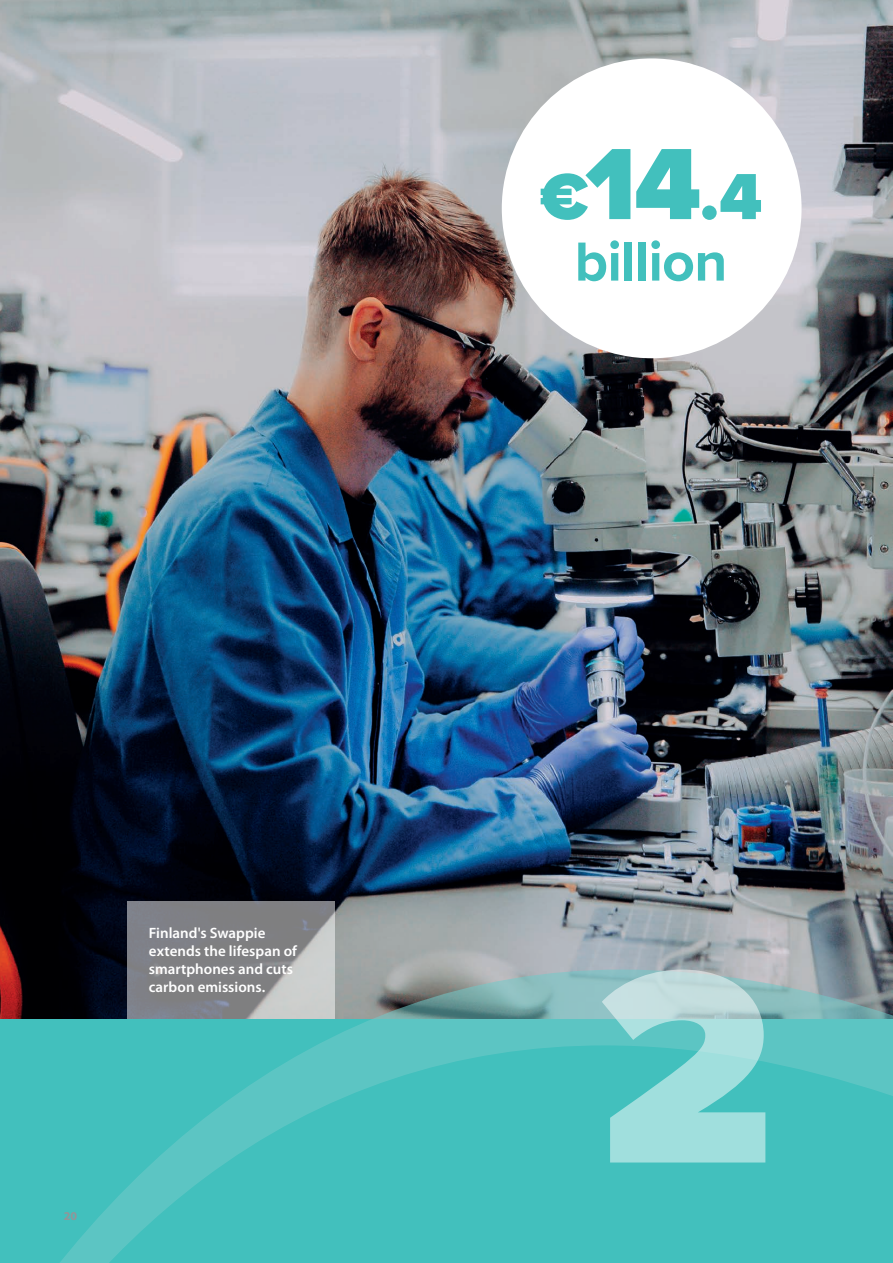
<style>
.page{position:relative;width:893px;height:1263px;background:#fff}
.page>*{position:absolute;margin:0;border:0;box-sizing:border-box;transform-origin:0 0}
._03_QUOTE{font:900 67.5px "Proxima Nova";color:#42c0bd}
._03_QUOTE-2{font:700 57px "Proxima Nova";letter-spacing:-.015em;color:#42c0bd}
.legend{font:600 15px/18px "Myriad Pro";color:#fff}
.t1{font:700 12px "Myriad Pro";color:#939598}
.s1{font-size:105px}
</style>
<div class="page">
<img style="left:0;top:0;width:893px;height:969px">
<svg style="left:0;top:969px;width:893px;height:294px;background:#4bb8b6"></svg>
<svg style="left:602px;top:969px;width:163px;height:193px;background:#8fd4d2"></svg>
<svg style="left:128px;top:901px;width:207px;height:117px;background:#8d8e91"></svg>
<div style="left:502px;top:58px;width:299px;height:300px;background:#fff;border-radius:50%"></div>
<p class="_03_QUOTE" style="left:540px;top:146px;width:224px">€<span class="s1">14</span>.4</p>
<p class="_03_QUOTE-2" style="left:575px;top:219px;width:154px">billion</p>
<p class="legend" style="left:149px;top:924px;width:150px">Finland's Swappie extends the lifespan of smartphones and cuts carbon emissions.</p>
<p class="t1" style="left:64px;top:1210px;width:15px">20</p>
</div>
